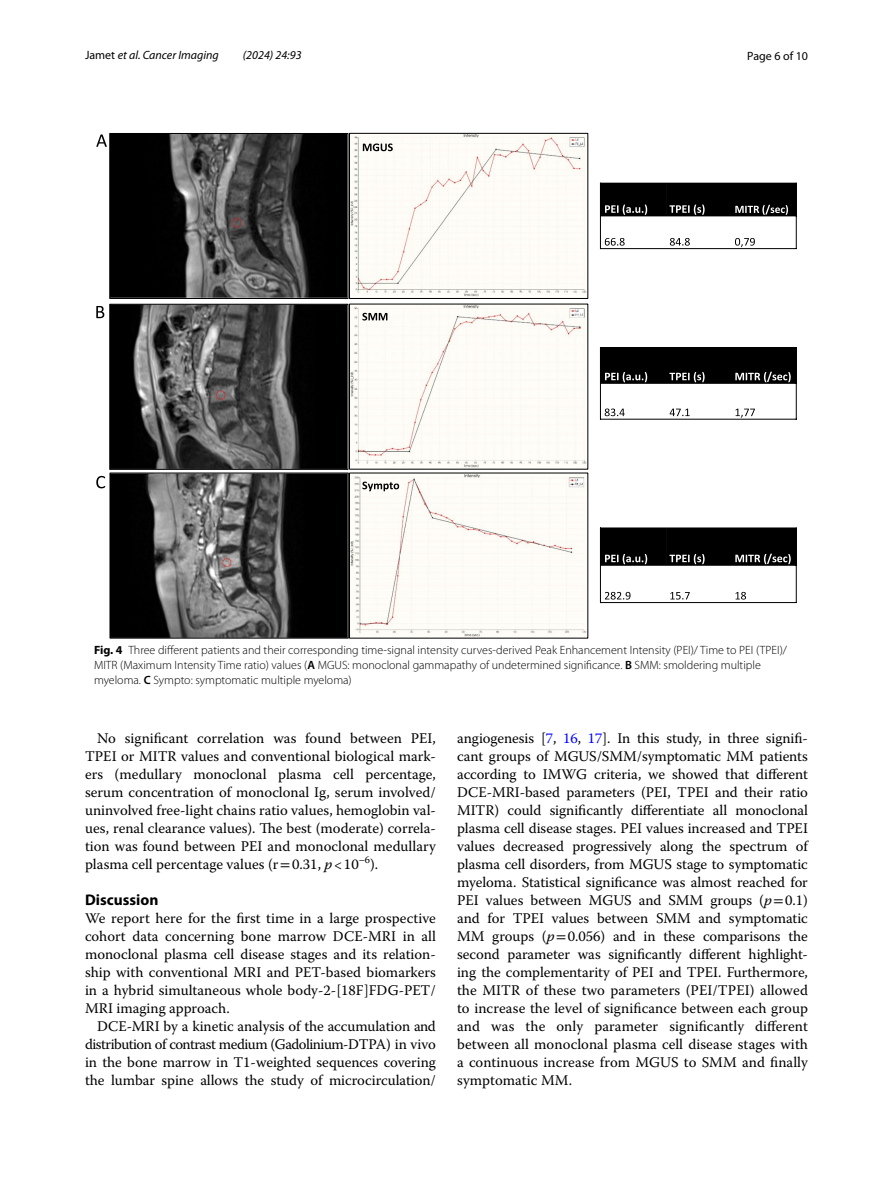
<style>
.page{position:relative;width:893px;height:1187px;background:#fff}
.page>*{position:absolute;margin:0;border:0;box-sizing:border-box;transform-origin:0 0}
.t1{font:700 15.45px "Myriad Pro";color:#000}
.t2{font:14.7px/18px "Warnock Pro";color:#000;text-align:justify}
.t3{font:300 12px/15px "Myriad Pro";color:#000}
.t4{font:italic 12px "Myriad Pro";color:#000}
.t5{font:12px "Myriad Pro";color:#000}
.s1{font-style:normal}
.s2{font-weight:700}
.s3{font-weight:600}
.s4{font-family:"STIX"}
.s5{font-style:italic}
.s6{color:#00f}
</style>
<div class="page">
<svg style="left:109px;top:133px;width:480px;height:505px"></svg>
<div style="left:600px;top:183px;width:66px;height:33px;background:#000"></div>
<div style="left:666px;top:183px;width:65px;height:33px;background:#000"></div>
<hr style="left:600px;top:183px;width:1px;height:66px;background:#000">
<hr style="left:796px;top:183px;width:1px;height:66px;background:#000">
<hr style="left:600px;top:248px;width:197px;height:1px;background:#000">
<svg style="left:605px;top:204px;width:42px;height:11px"></svg>
<svg style="left:605px;top:238px;width:20px;height:7px"></svg>
<svg style="left:665px;top:204px;width:40px;height:45px"></svg>
<svg style="left:730px;top:183px;width:66px;height:66px"></svg>
<div style="left:600px;top:347px;width:66px;height:36px;background:#000"></div>
<div style="left:666px;top:347px;width:65px;height:36px;background:#000"></div>
<div style="left:731px;top:347px;width:65px;height:36px;background:#000"></div>
<hr style="left:600px;top:383px;width:197px;height:1px;background:#000">
<hr style="left:600px;top:347px;width:1px;height:72px;background:#000">
<hr style="left:796px;top:347px;width:1px;height:72px;background:#000">
<hr style="left:600px;top:419px;width:197px;height:1px;background:#000">
<svg style="left:605px;top:372px;width:42px;height:10px"></svg>
<svg style="left:605px;top:408px;width:20px;height:8px"></svg>
<svg style="left:665px;top:372px;width:40px;height:47px"></svg>
<svg style="left:730px;top:371px;width:61px;height:48px"></svg>
<div style="left:600px;top:528px;width:66px;height:37px;background:#000"></div>
<div style="left:666px;top:528px;width:65px;height:37px;background:#000"></div>
<hr style="left:600px;top:565px;width:197px;height:1px;background:#000">
<hr style="left:600px;top:527px;width:1px;height:76px;background:#000">
<hr style="left:796px;top:527px;width:1px;height:76px;background:#000">
<hr style="left:600px;top:527px;width:197px;height:1px;background:#000">
<hr style="left:600px;top:602px;width:197px;height:1px;background:#000">
<svg style="left:605px;top:554px;width:42px;height:10px"></svg>
<svg style="left:605px;top:592px;width:25px;height:7px"></svg>
<svg style="left:665px;top:527px;width:40px;height:76px"></svg>
<svg style="left:730px;top:527px;width:66px;height:76px"></svg>
<svg style="left:363px;top:143px;width:30px;height:8px"></svg>
<svg style="left:362px;top:313px;width:25px;height:7px"></svg>
<svg style="left:362px;top:481px;width:37px;height:10px"></svg>
<svg style="left:96px;top:134px;width:11px;height:13px"></svg>
<svg style="left:96px;top:306px;width:8px;height:12px"></svg>
<svg style="left:96px;top:476px;width:9px;height:12px"></svg>
<p class="t4" style="left:85px;top:48px;width:135px"><span class="s1">Jamet</span> et al. Cancer Imaging</p>
<p class="t4" style="left:243px;top:48px;width:60px">(2024) 24:93</p>
<p class="t5" style="left:747px;top:48px;width:62px">Page 6 of 10</p>
<p class="t3" style="left:94px;top:642px;width:695px"><span class="s2">Fig. 4</span> Three different patients and their corresponding time-signal intensity curves-derived Peak Enhancement Intensity (PEI)/ Time to PEI (TPEI)/<br>MITR (Maximum Intensity Time ratio) values (<span class="s3">A</span> MGUS: monoclonal gammapathy of undetermined significance. <span class="s3">B</span> SMM: smoldering multiple myeloma. <span class="s3">C</span> Sympto: symptomatic multiple myeloma)</p>
<p class="t2" style="left:85px;top:728px;width:352px;text-indent:12px">No significant correlation was found between PEI, TPEI or MITR values and conventional biological mark&shy;ers (medullary monoclonal plasma cell percentage, serum concentration of monoclonal Ig, serum involved/ uninvolved free-light chains ratio values, hemoglobin val&shy;ues, renal clearance values). The best (moderate) correla&shy;tion was found between PEI and monoclonal medullary plasma cell percentage values (r<span class="s4">=</span>0.31, <span class="s5">p</span>&lt; -10<sup>–6</sup>).</p>
<p class="t1" style="left:85px;top:889px;width:75px">Discussion</p>
<p class="t2" style="left:85px;top:908px;width:352px">We report here for the first time in a large prospective cohort data concerning bone marrow DCE-MRI in all monoclonal plasma cell disease stages and its relation&shy;ship with conventional MRI and PET-based biomarkers in a hybrid simultaneous whole body-2-[18F]FDG-PET/ MRI imaging approach.</p>
<p class="t2" style="left:85px;top:1016px;width:352px;text-indent:12px">DCE-MRI by a kinetic analysis of the accumulation and distribution of contrast medium (Gadolinium-DTPA) in vivo in the bone marrow in T1-weighted sequences covering the lumbar spine allows the study of microcirculation/</p>
<p class="t2" style="left:457px;top:728px;width:352px">angiogenesis [<span class="s6">7</span>, <span class="s6">16</span>, <span class="s6">17</span>]. In this study, in three signifi&shy;cant groups of MGUS/SMM/symptomatic MM patients according to IMWG criteria, we showed that different DCE-MRI-based parameters (PEI, TPEI and their ratio MITR) could significantly differentiate all monoclonal plasma cell disease stages. PEI values increased and TPEI values decreased progressively along the spectrum of plasma cell disorders, from MGUS stage to symptomatic myeloma. Statistical significance was almost reached for PEI values between MGUS and SMM groups (<span class="s5">p</span><span class="s4">=</span>0.1) and for TPEI values between SMM and symptomatic MM groups (<span class="s5">p</span><span class="s4">=</span>0.056) and in these comparisons the second parameter was significantly different highlight&shy;ing the complementarity of PEI and TPEI. Furthermore, the MITR of these two parameters (PEI/TPEI) allowed to increase the level of significance between each group and was the only parameter significantly different between all monoclonal plasma cell disease stages with a continuous increase from MGUS to SMM and finally symptomatic MM.</p>
</div>
